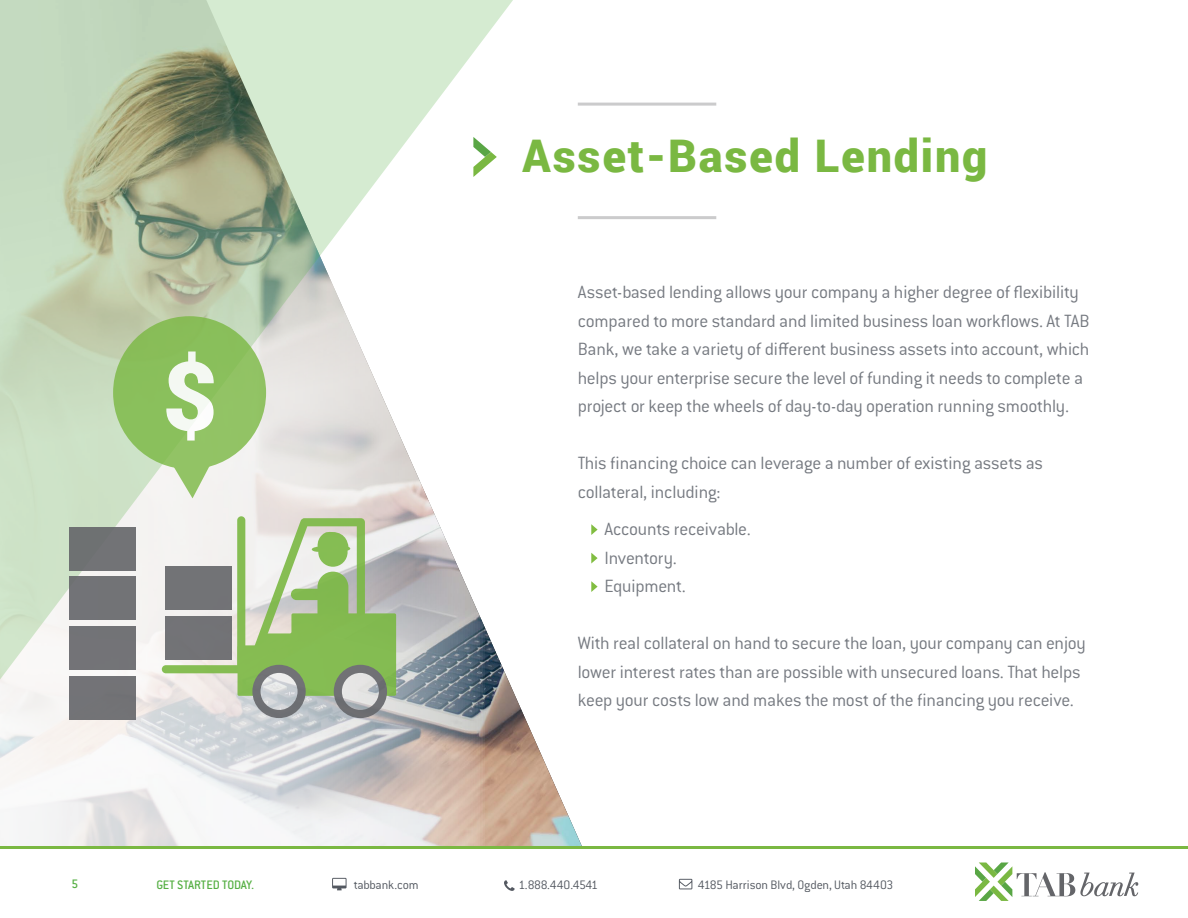
<style>
.page{position:relative;width:1188px;height:918px;background:#fff}
.page>*{position:absolute;margin:0;border:0;box-sizing:border-box;transform-origin:0 0}
.t1{font:900 95.85px "Roboto";color:#fff}
.t2{font:900 45px "Roboto";letter-spacing:.04em;color:#7ab842}
.t3{font:300 19.5px/28.5px "Conduit ITC Std";letter-spacing:-.015em;color:#767a81}
.t4{font:300 13.5px "Conduit ITC Std";letter-spacing:-.015em;color:#545961}
.t5{font:500 13.5px "Conduit ITC Std";letter-spacing:-.015em;color:#57b045}
</style>
<div class="page">
<svg style="left:975px;top:862px;width:164px;height:39px"></svg>
<div style="left:1061px;top:899px;width:114px;height:19px;background:#fff"></div>
<svg style="left:332px;top:878px;width:15px;height:12px"></svg>
<svg style="left:504px;top:880px;width:11px;height:11px"></svg>
<svg style="left:679px;top:879px;width:13px;height:10px"></svg>
<svg style="left:0;top:102px;width:582px;height:744px"></svg>
<svg style="left:0;top:0;width:540px;height:758px"></svg>
<hr style="left:578px;top:103px;width:138px;height:3px;background:#cbcbcc">
<hr style="left:578px;top:216px;width:138px;height:3px;background:#cbcbcc">
<svg style="left:591px;top:524px;width:7px;height:11px"></svg>
<svg style="left:591px;top:553px;width:7px;height:11px"></svg>
<svg style="left:591px;top:581px;width:7px;height:11px"></svg>
<svg style="left:473px;top:137px;width:24px;height:40px"></svg>
<hr style="left:0;top:846px;width:1188px;height:3px;background:#7ab842">
<div style="left:69px;top:676px;width:67px;height:44px;background:#737376"></div>
<div style="left:69px;top:626px;width:67px;height:44px;background:#737377"></div>
<div style="left:69px;top:577px;width:67px;height:43px;background:#727376"></div>
<div style="left:69px;top:527px;width:67px;height:44px;background:#727376"></div>
<svg style="left:162px;top:516px;width:234px;height:202px"></svg>
<div style="left:113px;top:316px;width:153px;height:153px;background:#8ac05c;border-radius:50%"></div>
<svg style="left:168px;top:465px;width:46px;height:33px"></svg>
<h1 class="t1" style="left:162px;top:329px;width:57px">$</h1>
<h2 class="t2" style="left:522px;top:124px;width:467px">Asset-Based Lending</h2>
<p class="t3" style="left:578px;top:277px;width:514px">Asset-based lending allows your company a higher degree of flexibility compared to more standard and limited business loan workflows. At TAB Bank, we take a variety of different business assets into account, which helps your enterprise secure the level of funding it needs to complete a project or keep the wheels of day-to-day operation running smoothly.</p>
<p class="t3" style="left:578px;top:448px;width:467px">This financing choice can leverage a number of existing assets as collateral, including:</p>
<p class="t3" style="left:604px;top:514px;width:148px">Accounts receivable.<br>Inventory.<br>Equipment.</p>
<p class="t3" style="left:578px;top:628px;width:509px">With real collateral on hand to secure the loan, your company can enjoy lower interest rates than are possible with unsecured loans. That helps keep your costs low and makes the most of the financing you receive.</p>
<p class="t5" style="left:72px;top:875px;width:8px">5</p>
<p class="t5" style="left:156px;top:876px;width:99px">GET STARTED TODAY.</p>
<p class="t4" style="left:354px;top:876px;width:66px">tabbank.com</p>
<p class="t4" style="left:518px;top:876px;width:81px">1.888.440.4541</p>
<p class="t4" style="left:698px;top:876px;width:197px">4185 Harrison Blvd, Ogden, Utah 84403</p>
</div>
